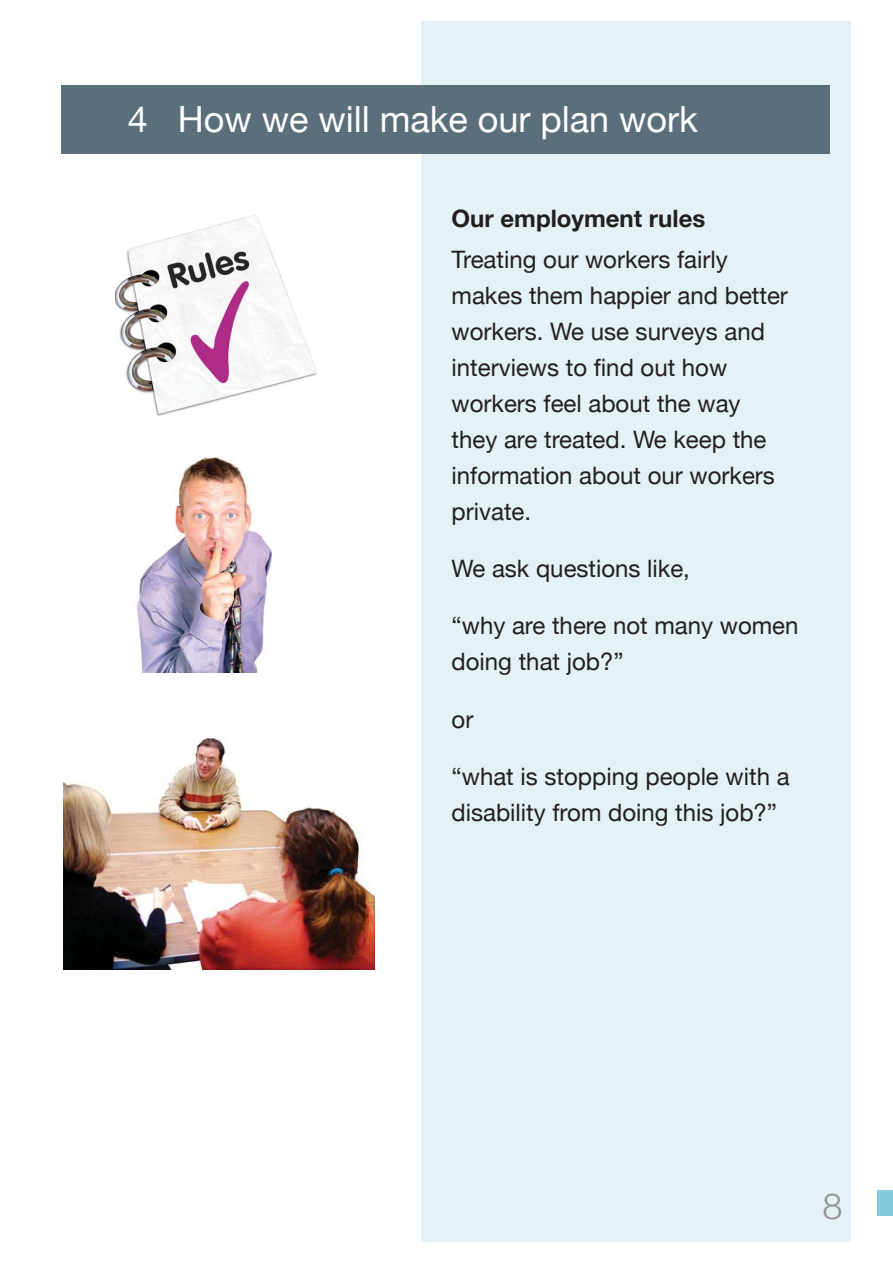
<style>
.page{position:relative;width:893px;height:1263px;background:#fff}
.page>*{position:absolute;margin:0;border:0;box-sizing:border-box;transform-origin:0 0}
.t1{font:36px "Helvetica Neue";color:#fff}
.t2{font:300 36px "Helvetica Neue LT";color:#939598}
.t3{font:24px/36px "Helvetica Neue";color:#231f20}
.t4{font:700 24px "Helvetica Neue";color:#231f20}
</style>
<div class="page">
<div style="left:421px;top:21px;width:429px;height:1221px;background:#e4f1f5"></div>
<div style="left:61px;top:85px;width:768px;height:68px;background:#5b6f7b"></div>
<img style="left:116px;top:215px;width:201px;height:201px">
<img style="left:137px;top:457px;width:134px;height:215px">
<img style="left:64px;top:738px;width:310px;height:231px">
<div style="left:877px;top:1191px;width:15px;height:25px;background:#88cbdf"></div>
<h1 class="t1" style="left:128px;top:98px;width:571px">4 How we will make our plan work</h1>
<p class="t4" style="left:451px;top:204px;width:255px">Our employment rules</p>
<p class="t3" style="left:451px;top:241px;width:338px">Treating our workers fairly makes them happier and better workers. We use surveys and interviews to find out how workers feel about the way they are treated. We keep the information about our workers private.</p>
<p class="t3" style="left:451px;top:550px;width:240px">We ask questions like,</p>
<p class="t3" style="left:451px;top:607px;width:348px">“why are there not many women doing that job?”</p>
<p class="t3" style="left:451px;top:701px;width:23px">or</p>
<p class="t3" style="left:451px;top:758px;width:339px">“what is stopping people with a disability from doing this job?”</p>
<h1 class="t2" style="left:822px;top:1193px;width:22px">8</h1>
</div>
